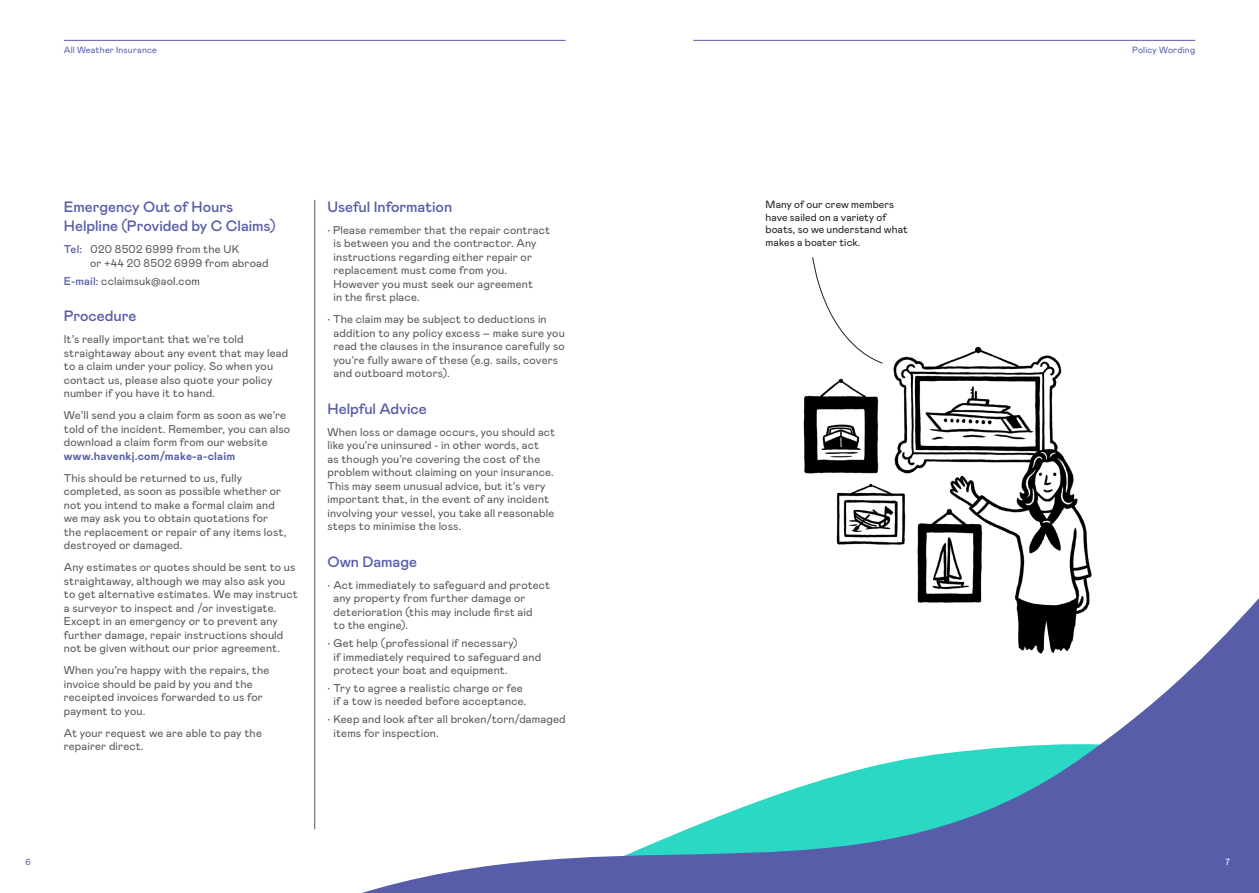
<style>
.page{position:relative;width:1259px;height:893px;background:#fff}
.page>*{position:absolute;margin:0;border:0;box-sizing:border-box;transform-origin:0 0}
.t1{font:500 15px/19.5px "Mabry Pro";letter-spacing:-.005em;color:#585da9}
.t2{font:11.25px/13.5px "Mabry Pro";letter-spacing:.015em;color:#57585a}
.t3{font:700 11.25px "Mabry Pro";letter-spacing:.015em;color:#585da9}
.t4{font:10.5px/12.6px "Mabry Pro";letter-spacing:.005em;color:#231f20}
.t5{font:9px "Mabry Pro";letter-spacing:.02em;color:#585da9}
.t6{font:9px "Mabry Pro";color:#fff}
.s1{font-weight:500;color:#585da9}
</style>
<div class="page">
<hr style="left:314px;top:200px;width:1px;height:629px;background:#57585a">
<hr style="left:64px;top:40px;width:502px;height:1px;background:#585da9">
<hr style="left:693px;top:40px;width:502px;height:1px;background:#585da9">
<svg style="left:314px;top:389px;width:945px;height:504px"></svg>
<img style="left:782px;top:346px;width:330px;height:318px">
<svg style="left:812px;top:257px;width:71px;height:107px"></svg>
<p class="t5" style="left:64px;top:43px;width:95px">All Weather Insurance</p>
<p class="t5" style="left:1132px;top:43px;width:65px">Policy Wording</p>
<h1 class="t1" style="left:64px;top:196px;width:214px">Emergency Out of Hours<br>Helpline (Provided by C Claims)</h1>
<p class="t2" style="left:90px;top:242px;width:180px;text-indent:-26px"><span class="s1">Tel:</span> 020 8502 6999 from the UK<br>or +44 20 8502 6999 from abroad</p>
<p class="t2" style="left:64px;top:273px;width:138px"><span class="s1">E-mail:</span> cclaimsuk@aol.com</p>
<h1 class="t1" style="left:64px;top:305px;width:74px">Procedure</h1>
<p class="t2" style="left:64px;top:332px;width:226px">It’s really important that we’re told straightaway about any event that may lead to a claim under your policy. So when you contact us, please also quote your policy number if you have it to hand.</p>
<p class="t2" style="left:64px;top:408px;width:228px">We’ll send you a claim form as soon as we’re told of the incident. Remember, you can also download a claim form from our website</p>
<p class="t3" style="left:64px;top:448px;width:173px">www.havenkj.com/make-a-claim</p>
<p class="t2" style="left:64px;top:470px;width:224px">This should be returned to us, fully completed, as soon as possible whether or not you intend to make a formal claim and we may ask you to obtain quotations for the replacement or repair of any items lost, destroyed or damaged.</p>
<p class="t2" style="left:64px;top:560px;width:236px">Any estimates or quotes should be sent to us straightaway, although we may also ask you to get alternative estimates. We may instruct a surveyor to inspect and /or investigate.<br>Except in an emergency or to prevent any further damage, repair instructions should not be given without our prior agreement.</p>
<p class="t2" style="left:64px;top:663px;width:207px">When you’re happy with the repairs, the invoice should be paid by you and the receipted invoices forwarded to us for payment to you.</p>
<p class="t2" style="left:64px;top:725px;width:200px">At your request we are able to pay the repairer direct.</p>
<h1 class="t1" style="left:327px;top:196px;width:126px">Useful Information</h1>
<p class="t2" style="left:333px;top:222px;width:218px;text-indent:-6px">• Please remember that the repair contract is between you and the contractor. Any instructions regarding either repair or replacement must come from you.<br>However you must seek our agreement<br>in the first place.</p>
<p class="t2" style="left:333px;top:312px;width:233px;text-indent:-6px">• The claim may be subject to deductions in addition to any policy excess – make sure you read the clauses in the insurance carefully so you’re fully aware of these (e.g. sails, covers and outboard motors).</p>
<h1 class="t1" style="left:327px;top:398px;width:101px">Helpful Advice</h1>
<p class="t2" style="left:327px;top:425px;width:229px">When loss or damage occurs, you should act like you’re uninsured - in other words, act<br>as though you’re covering the cost of the problem without claiming on your insurance.<br>This may seem unusual advice, but it’s very important that, in the event of any incident involving your vessel, you take all reasonable steps to minimise the loss.</p>
<h1 class="t1" style="left:327px;top:551px;width:91px">Own Damage</h1>
<p class="t2" style="left:333px;top:578px;width:218px;text-indent:-6px">• Act immediately to safeguard and protect any property from further damage or deterioration (this may include first aid<br>to the engine).</p>
<p class="t2" style="left:333px;top:636px;width:209px;text-indent:-6px">• Get help (professional if necessary)<br>if immediately required to safeguard and protect your boat and equipment.</p>
<p class="t2" style="left:327px;top:681px;width:200px;text-align:center">• Try to agree a realistic charge or fee if a tow is needed before acceptance.</p>
<p class="t2" style="left:333px;top:712px;width:234px;text-indent:-6px">• Keep and look after all broken/torn/damaged items for inspection.</p>
<p class="t4" style="left:765px;top:198px;width:144px">Many of our crew members have sailed on a variety of boats, so we understand what makes a boater tick.</p>
<p class="t5" style="left:26px;top:855px;width:7px">6</p>
<p class="t6" style="left:1225px;top:855px;width:6px">7</p>
</div>
